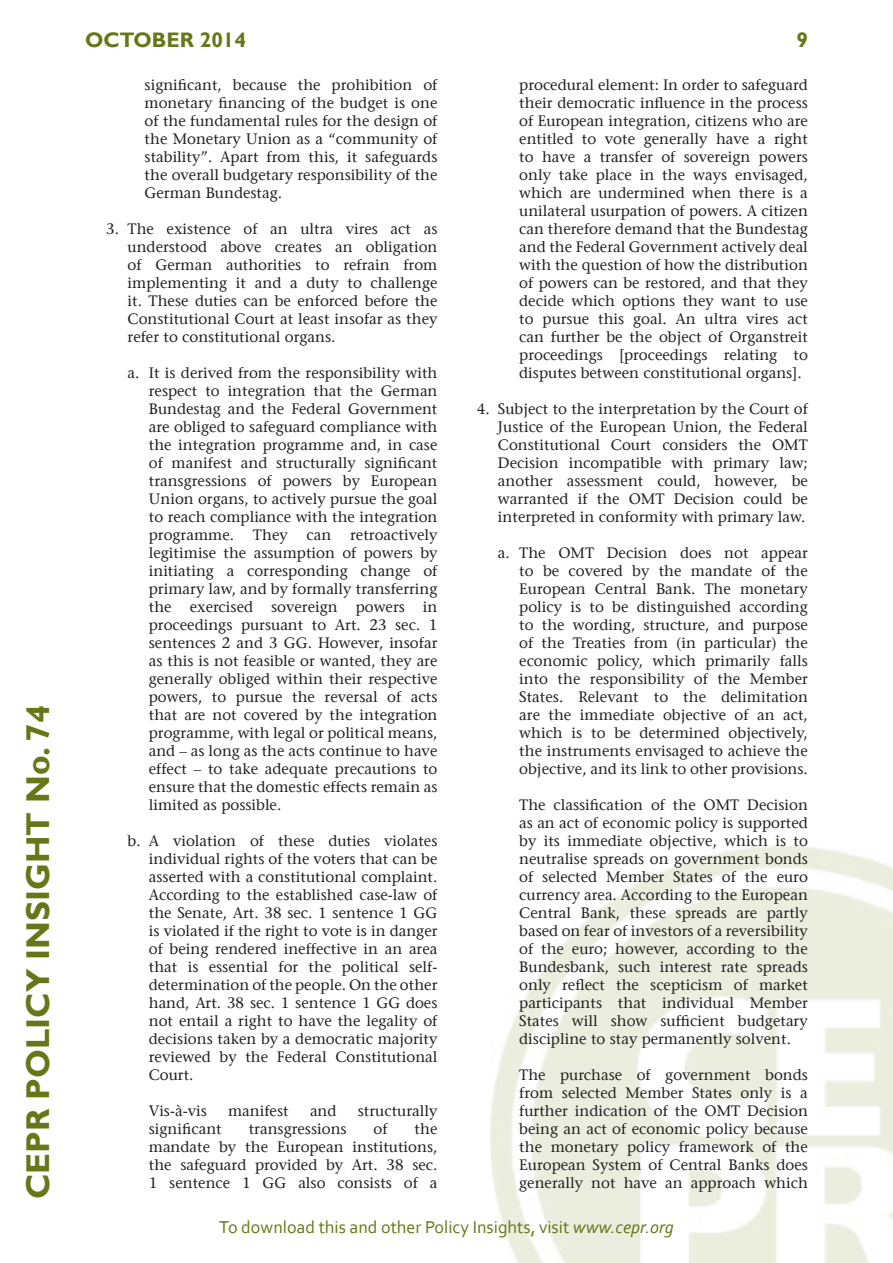
<style>
.page{position:relative;width:893px;height:1263px;background:#fff}
.page>*{position:absolute;margin:0;border:0;box-sizing:border-box;transform-origin:0 0}
.t1{font:700 33px "Gill Sans";color:#677717}
.t2{font:700 21px "Gill Sans";color:#677717}
.t3{font:18px "Corbel";color:#677717}
.t4{font:15px/18px "Stone Serif";color:#231f20;text-align:justify}
.s1{font-style:italic}
</style>
<div class="page">
<img style="left:490px;top:846px;width:403px;height:417px">
<h1 class="t1" style="left:18px;top:1199px;width:496px;rotate:-90deg">CEPR POLICY INSIGHT No. 74</h1>
<h2 class="t2" style="left:85px;top:28px;width:163px">OCTOBER 2014</h2>
<h2 class="t2" style="left:796px;top:28px;width:13px">9</h2>
<p class="t4" style="left:145px;top:76px;width:294px">significant, because the prohibition of monetary financing of the budget is one of the fundamental rules for the design of the Monetary Union as a “community of stability”. Apart from this, it safeguards the overall budgetary responsibility of the German Bundestag.</p>
<p class="t4" style="left:128px;top:220px;width:311px;text-indent:-21px">3. The existence of an ultra vires act as understood above creates an obligation of German authorities to refrain from implementing it and a duty to challenge it. These duties can be enforced before the Constitutional Court at least insofar as they refer to constitutional organs.</p>
<p class="t4" style="left:149px;top:364px;width:290px;text-indent:-21px">a. It is derived from the responsibility with respect to integration that the German Bundestag and the Federal Government are obliged to safeguard compliance with the integration programme and, in case of manifest and structurally significant transgressions of powers by European Union organs, to actively pursue the goal to reach compliance with the integration programme.</p>
<p class="t4" style="left:149px;top:526px;width:290px;text-indent:201px">retroactively legitimise the assumption of powers by initiating a corresponding change of primary law, and by formally transferring the exercised sovereign powers in proceedings pursuant to Art. 23 sec. 1 sentences 2 and 3 GG. However, insofar as this is not feasible or wanted, they are generally obliged within their respective powers, to pursue the reversal of acts that are not covered by the integration programme, with legal or political means, and – as long as the acts continue to have effect – to take adequate precautions to ensure that the domestic effects remain as limited as possible.</p>
<p class="t4" style="left:149px;top:832px;width:290px;text-indent:-21px">b. A violation of these duties violates individual rights of the voters that can be asserted with a constitutional complaint.<br>According to the established case-law of the Senate, Art. 38 sec. 1 sentence 1 GG is violated if the right to vote is in danger of being rendered ineffective in an area that is essential for the political self&shy;determination of the people. On the other hand, Art. 38 sec. 1 sentence 1 GG does not entail a right to have the legality of decisions taken by a democratic majority reviewed by the Federal Constitutional Court.</p>
<p class="t4" style="left:149px;top:1102px;width:60px">Vis-à-vis</p>
<p class="t4" style="left:228px;top:1102px;width:62px">manifest</p>
<p class="t4" style="left:310px;top:1102px;width:28px">and</p>
<p class="t4" style="left:358px;top:1102px;width:81px">structurally</p>
<p class="t4" style="left:149px;top:1120px;width:75px">significant</p>
<p class="t4" style="left:249px;top:1120px;width:99px">transgressions</p>
<p class="t4" style="left:374px;top:1120px;width:16px">of</p>
<p class="t4" style="left:253px;top:526px;width:36px">They</p>
<p class="t4" style="left:307px;top:526px;width:26px">can</p>
<p class="t4" style="left:149px;top:1120px;width:290px;text-indent:266px">the mandate by the European institutions, the safeguard provided by Art. 38 sec.<br>1 sentence 1 GG also consists of a</p>
<p class="t4" style="left:519px;top:76px;width:290px">procedural element: In order to safeguard their democratic influence in the process of European integration, citizens who are entitled to vote generally have a right to have a transfer of sovereign powers only take place in the ways envisaged, which are undermined when there is a unilateral usurpation of powers. A citizen can therefore demand that the Bundestag and the Federal Government actively deal with the question of how the distribution of powers can be restored, and that they decide which options they want to use to pursue this goal. An ultra vires act can further be the object of Organstreit proceedings [proceedings relating to disputes between constitutional organs].</p>
<p class="t4" style="left:498px;top:400px;width:311px;text-indent:-21px">4. Subject to the interpretation by the Court of Justice of the European Union, the Federal Constitutional Court considers the OMT Decision incompatible with primary law; another assessment could, however, be warranted if the OMT Decision could be interpreted in conformity with primary law.</p>
<p class="t4" style="left:519px;top:544px;width:290px;text-indent:-21px">a. The OMT Decision does not appear to be covered by the mandate of the European Central Bank. The monetary policy is to be distinguished according to the wording, structure, and purpose of the Treaties from (in particular) the economic policy, which primarily falls into the responsibility of the Member States. Relevant to the delimitation are the immediate objective of an act, which is to be determined objectively, the instruments envisaged to achieve the objective, and its link to other provisions.</p>
<p class="t4" style="left:519px;top:796px;width:290px">The classification of the OMT Decision as an act of economic policy is supported by its immediate objective, which is to neutralise spreads on government bonds of selected Member States of the euro currency area. According to the European Central Bank, these spreads are partly based on fear of investors of a reversibility of the euro; however, according to the Bundesbank, such interest rate spreads only reflect the scepticism of market participants that individual Member States will show sufficient budgetary discipline to stay permanently solvent.</p>
<p class="t4" style="left:519px;top:1066px;width:290px">The purchase of government bonds from selected Member States only is a further indication of the OMT Decision being an act of economic policy because the monetary policy framework of the European System of Central Banks does generally not have an approach which</p>
<p class="t3" style="left:219px;top:1216px;width:456px">To download this and other Policy Insights, visit <span class="s1">www.cepr.org</span></p>
</div>
